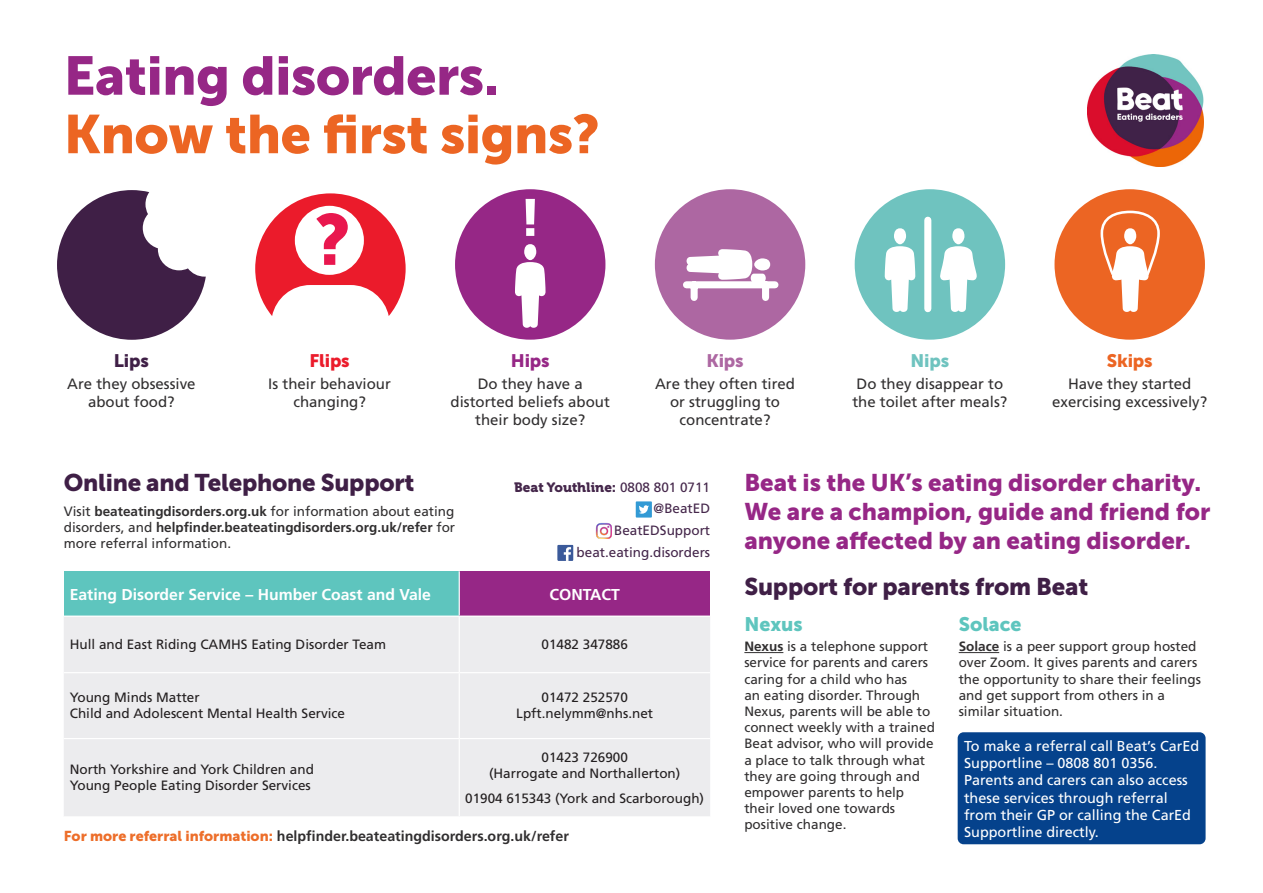
<style>
.page{position:relative;width:1263px;height:893px;background:#fff}
.page>*{position:absolute;margin:0;border:0;box-sizing:border-box;transform-origin:0 0}
.Heading_1-1{font:54px "Museo Sans 900";letter-spacing:-.01em;color:#ec6523}
.Heading_1-1-2{font:54px "Museo Sans 900";letter-spacing:-.01em;color:#962786}
.Heading_1-1-3{font:24px/28.8px "Museo Sans 900";color:#962786}
.Heading_1-1-4{font:24px "Museo Sans 900";letter-spacing:-.01em;color:#3f1f46}
.Heading_1-1-5{font:19.5px "Museo Sans 900";color:#5ec5be}
.Heading_1-1-6{font:18px "Museo Sans 900";letter-spacing:-.01em;color:#eb1b2b}
.Heading_1-1-7{font:18px "Museo Sans 900";letter-spacing:-.01em;color:#ec6523}
.Heading_1-1-8{font:18px "Museo Sans 900";color:#3f1f46}
.Heading_1-1-9{font:18px "Museo Sans 900";color:#962786}
.Heading_1-1-10{font:18px "Museo Sans 900";color:#ad67a2}
.Heading_1-1-11{font:18px "Museo Sans 900";color:#6fc3bf}
.t1{font:700 15.75px "Frutiger LT Std";color:#fff}
.t2{font:15px/18px "Frutiger LT Std";color:#312f30;text-align:center}
.t3{font:14.4px/17.2px "Frutiger LT Std";color:#fff}
.t4{font:700 14.25px "Frutiger LT Std";color:#312f30}
.t5{font:13.5px/16.2px "Frutiger LT Std";color:#312f30}
.t6{font:13.5px/16.2px "Frutiger LT Std";color:#231f20}
.t7{font:13.5px "Frutiger LT Std";color:#45274b}
.t8{font:13.5px "Museo 900";color:#45274b}
.s1{font-weight:700}
.s2{font-family:"Frutiger LT Std"}
.s3{font-family:"Museo Sans 900";font-weight:400;color:#ed6e2a}
</style>
<div class="page">
<svg style="left:57px;top:190px;width:149px;height:150px"></svg>
<svg style="left:255px;top:193px;width:151px;height:123px"></svg>
<svg style="left:455px;top:189px;width:150px;height:151px"></svg>
<div style="left:655px;top:189px;width:150px;height:151px;background:#ad67a2;border-radius:50%"></div>
<div style="left:691px;top:285px;width:7px;height:12px;background:#fff"></div>
<div style="left:762px;top:285px;width:7px;height:12px;background:#fff"></div>
<div style="left:686px;top:281px;width:89px;height:7px;background:#fff"></div>
<svg style="left:686px;top:249px;width:84px;height:33px"></svg>
<div style="left:855px;top:189px;width:150px;height:151px;background:#6fc3bf;border-radius:50%"></div>
<svg style="left:885px;top:228px;width:30px;height:84px"></svg>
<svg style="left:940px;top:228px;width:37px;height:84px"></svg>
<div style="left:924px;top:220px;width:7px;height:89px;background:#fff"></div>
<div style="left:1054px;top:189px;width:151px;height:151px;background:#ec6523;border-radius:50%"></div>
<svg style="left:1100px;top:210px;width:60px;height:102px"></svg>
<img style="left:1088px;top:54px;width:115px;height:112px">
<hr style="left:744px;top:652px;width:39px;height:1px;background:#312f30">
<hr style="left:959px;top:652px;width:40px;height:1px;background:#312f30">
<div style="left:64px;top:571px;width:395px;height:45px;background:#5ec5be"></div>
<div style="left:459px;top:571px;width:251px;height:45px;background:#962786"></div>
<div style="left:64px;top:617px;width:646px;height:199px;background:#ececee"></div>
<hr style="left:459px;top:571px;width:1px;height:45px;background:#fff">
<hr style="left:459px;top:617px;width:1px;height:55px;background:#fff">
<hr style="left:64px;top:672px;width:395px;height:1px;background:#fff">
<hr style="left:459px;top:672px;width:251px;height:1px;background:#fff">
<hr style="left:459px;top:673px;width:1px;height:65px;background:#fff">
<hr style="left:64px;top:738px;width:395px;height:1px;background:#fff">
<hr style="left:459px;top:738px;width:251px;height:1px;background:#fff">
<hr style="left:459px;top:739px;width:1px;height:77px;background:#fff">
<div style="left:958px;top:732px;width:247px;height:112px;background:#05428c;border-radius:6px"></div>
<svg style="left:636px;top:501px;width:16px;height:17px"></svg>
<img style="left:596px;top:523px;width:16px;height:16px">
<svg style="left:557px;top:545px;width:16px;height:16px"></svg>
<p class="Heading_1-1-2" style="left:64px;top:45px;width:436px">Eating disorders.</p>
<p class="Heading_1-1" style="left:64px;top:104px;width:537px">Know the first signs?</p>
<p class="Heading_1-1-8" style="left:114px;top:350px;width:36px">Lips</p>
<p class="t2" style="left:67px;top:375px;width:130px">Are they obsessive about food?</p>
<p class="Heading_1-1-6" style="left:309px;top:350px;width:42px">Flips</p>
<p class="t2" style="left:268px;top:375px;width:124px">Is their behaviour changing?</p>
<p class="Heading_1-1-9" style="left:511px;top:350px;width:40px">Hips</p>
<p class="t2" style="left:451px;top:375px;width:161px">Do they have a distorted beliefs about their body size?</p>
<p class="Heading_1-1-10" style="left:706px;top:350px;width:39px">Kips</p>
<p class="t2" style="left:655px;top:375px;width:142px">Are they often tired or struggling to concentrate?</p>
<p class="Heading_1-1-11" style="left:910px;top:350px;width:40px">Nips</p>
<p class="t2" style="left:852px;top:375px;width:157px;text-align:left">Do they disappear to the toilet after meals?</p>
<p class="Heading_1-1-7" style="left:1107px;top:350px;width:47px">Skips</p>
<p class="t2" style="left:1052px;top:375px;width:157px">Have they started exercising excessively?</p>
<p class="Heading_1-1-4" style="left:64px;top:469px;width:352px">Online and Telephone Support</p>
<p class="t5" style="left:64px;top:503px;width:393px;text-align:justify">Visit <span class="s1">beateatingdisorders.org.uk</span> for information about eating disorders, and <span class="s1">helpfinder.beateatingdisorders.org.uk/refer</span> for more referral information.</p>
<p class="t8" style="left:514px;top:479px;width:197px">Beat Youthline: <span class="s2">0808 801 0711</span></p>
<p class="t7" style="left:654px;top:501px;width:58px">@BeatED</p>
<p class="t7" style="left:614px;top:523px;width:98px">BeatEDSupport</p>
<p class="t7" style="left:577px;top:544px;width:135px">beat.eating.disorders</p>
<p class="t1" style="left:70px;top:585px;width:363px">Eating Disorder Service – Humber Coast and Vale</p>
<p class="t1" style="left:549px;top:585px;width:72px">CONTACT</p>
<p class="t6" style="left:70px;top:636px;width:318px">Hull and East Riding CAMHS Eating Disorder Team</p>
<p class="t6" style="left:541px;top:636px;width:88px">01482 347886</p>
<p class="t6" style="left:70px;top:689px;width:277px">Young Minds Matter<br>Child and Adolescent Mental Health Service</p>
<p class="t6" style="left:516px;top:689px;width:138px;text-align:center">01472 252570<br>Lpft.nelymm@nhs.net</p>
<p class="t6" style="left:70px;top:761px;width:246px">North Yorkshire and York Children and<br>Young People Eating Disorder Services</p>
<p class="t6" style="left:489px;top:749px;width:193px;text-align:center">01423 726900<br>(Harrogate and Northallerton)</p>
<p class="t6" style="left:465px;top:790px;width:240px">01904 615343 (York and Scarborough)</p>
<p class="t4" style="left:64px;top:828px;width:507px"><span class="s3">For more referral information:</span> helpfinder.beateatingdisorders.org.uk/refer</p>
<p class="Heading_1-1-3" style="left:744px;top:468px;width:468px">Beat is the UK’s eating disorder charity.<br>We are a champion, guide and friend for anyone affected by an eating disorder.</p>
<p class="Heading_1-1-4" style="left:744px;top:573px;width:345px">Support for parents from Beat</p>
<p class="Heading_1-1-5" style="left:744px;top:613px;width:60px">Nexus</p>
<p class="t5" style="left:744px;top:638px;width:192px"><span class="s1">Nexus</span> is a telephone support service for parents and carers caring for a child who has<br>an eating disorder. Through<br>Nexus, parents will be able to connect weekly with a trained<br>Beat advisor, who will provide a place to talk through what they are going through and empower parents to help their loved one towards positive change.</p>
<p class="Heading_1-1-5" style="left:959px;top:613px;width:64px">Solace</p>
<p class="t5" style="left:959px;top:638px;width:244px"><span class="s1">Solace</span> is a peer support group hosted over Zoom. It gives parents and carers the opportunity to share their feelings and get support from others in a similar situation.</p>
<p class="t3" style="left:964px;top:737px;width:237px">To make a referral call Beat’s CarEd<br>Supportline – 0808 801 0356.<br>Parents and carers can also access these services through referral from their GP or calling the CarEd<br>Supportline directly.</p>
</div>
